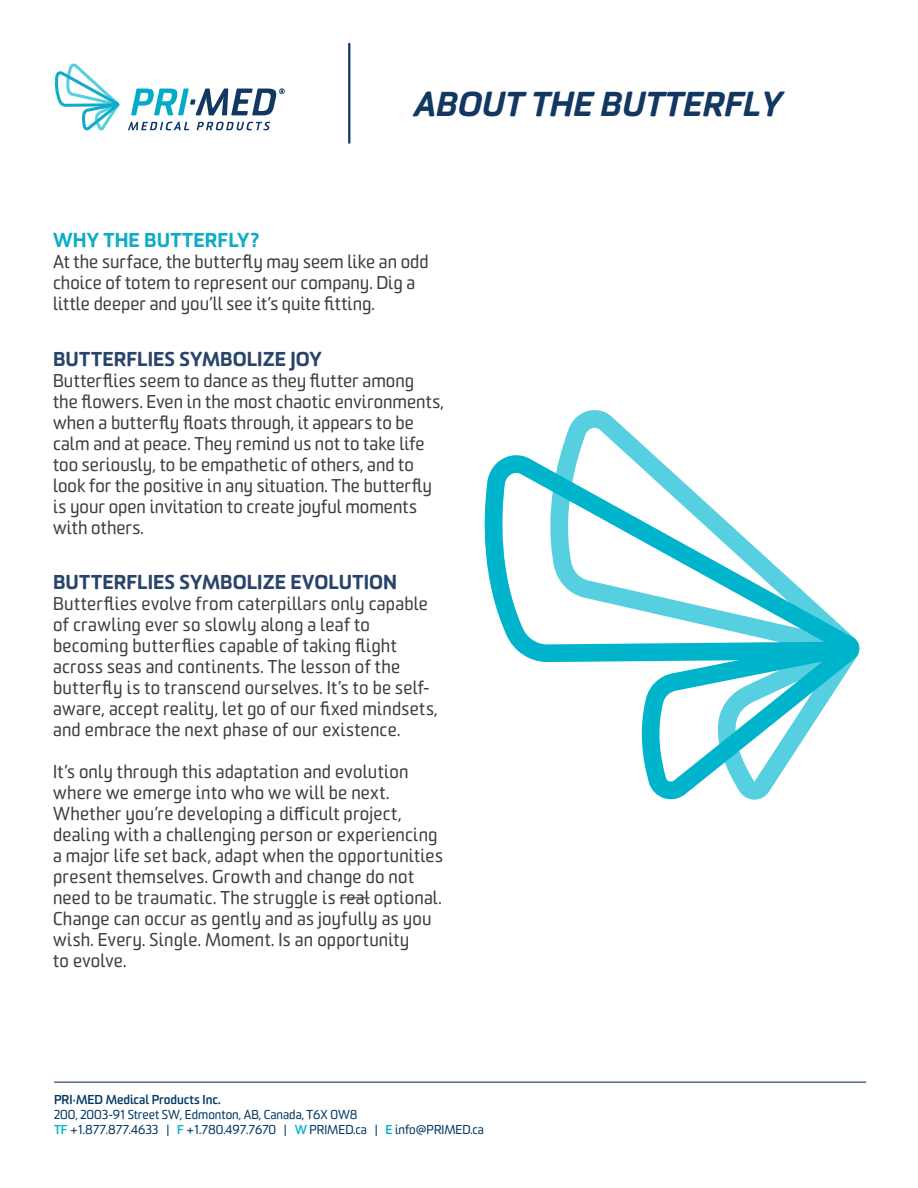
<style>
.page{position:relative;width:918px;height:1188px;background:#fff}
.page>*{position:absolute;margin:0;border:0;box-sizing:border-box;transform-origin:0 0}
.t1{font:italic 900 33.6px "Sommet Rounded";color:#123862}
.t2{font:900 19.5px "Sommet Rounded";letter-spacing:.005em;color:#29446b}
.t3{font:900 19.5px "Sommet Rounded";letter-spacing:.01em;color:#0fabc7}
.t4{font:18px/21px "Sommet Rounded";letter-spacing:.01em;color:#3e3e3f}
.t5{font:12.6px "Sommet Rounded";color:#003864}
.t6{font:700 12.6px "Sommet Rounded";color:#003864}
.s1{font-weight:700;color:#00b5cb}
</style>
<div class="page">
<svg style="left:560px;top:410px;width:93px;height:44px"></svg>
<svg style="left:484px;top:454px;width:371px;height:208px"></svg>
<svg style="left:638px;top:638px;width:222px;height:162px"></svg>
<hr style="left:340px;top:897px;width:30px;height:1px;background:#3e3e3f">
<hr style="left:55px;top:1082px;width:811px;height:1px;background:#123862">
<svg style="left:131px;top:89px;width:153px;height:26px"></svg>
<svg style="left:128px;top:122px;width:61px;height:8px"></svg>
<svg style="left:197px;top:122px;width:73px;height:8px"></svg>
<svg style="left:55px;top:63px;width:65px;height:67px"></svg>
<hr style="left:348px;top:44px;width:2px;height:99px;background:#123862">
<p class="t1" style="left:412px;top:82px;width:369px">ABOUT THE BUTTERFLY</p>
<p class="t3" style="left:53px;top:228px;width:209px">WHY THE BUTTERFLY?</p>
<p class="t4" style="left:53px;top:252px;width:377px">At the surface, the butterfly may seem like an odd choice of totem to represent our company. Dig a little deeper and you’ll see it’s quite fitting.</p>
<p class="t2" style="left:53px;top:346px;width:270px">BUTTERFLIES SYMBOLIZE JOY</p>
<p class="t4" style="left:53px;top:370px;width:392px">Butterflies seem to dance as they flutter among<br>the flowers. Even in the most chaotic environments, when a butterfly floats through, it appears to be calm and at peace. They remind us not to take life too seriously, to be empathetic of others, and to look for the positive in any situation. The butterfly is your open invitation to create joyful moments with others.</p>
<p class="t2" style="left:53px;top:569px;width:346px">BUTTERFLIES SYMBOLIZE EVOLUTION</p>
<p class="t4" style="left:53px;top:593px;width:386px">Butterflies evolve from caterpillars only capable of crawling ever so slowly along a leaf to becoming butterflies capable of taking flight across seas and continents. The lesson of the butterfly is to transcend ourselves. It’s to be self&shy;aware, accept reality, let go of our fixed mindsets, and embrace the next phase of our existence.</p>
<p class="t4" style="left:53px;top:761px;width:391px">It’s only through this adaptation and evolution where we emerge into who we will be next.<br>Whether you’re developing a difficult project, dealing with a challenging person or experiencing a major life set back, adapt when the opportunities present themselves. Growth and change do not need to be traumatic. The struggle is real optional.<br>Change can occur as gently and as joyfully as you wish. Every. Single. Moment. Is an opportunity<br>to evolve.</p>
<p class="t6" style="left:54px;top:1091px;width:168px">PRI·MED Medical Products Inc.</p>
<p class="t5" style="left:54px;top:1107px;width:305px">200, 2003-91 Street SW, Edmonton, AB, Canada, T6X 0W8</p>
<p class="t5" style="left:54px;top:1122px;width:432px"><span class="s1">TF</span> +1.877.877.4633 | <span class="s1">F</span> +1.780.497.7670 | <span class="s1">W</span> PRIMED.ca | <span class="s1">E</span> info@PRIMED.ca</p>
</div>
